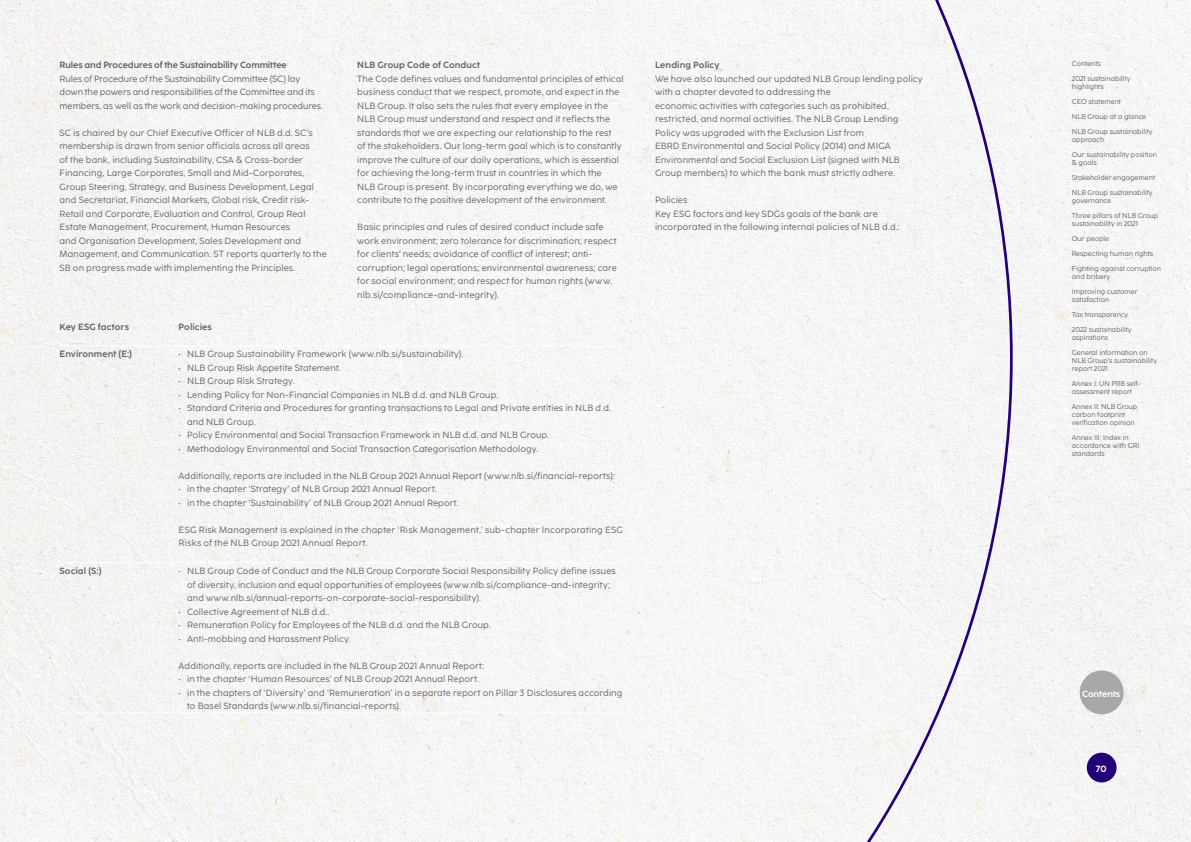
<style>
.page{position:relative;width:1191px;height:842px;background:#fff}
.page>*{position:absolute;margin:0;border:0;box-sizing:border-box;transform-origin:0 0}
.body{font:9px/13.5px "Coco Sharp";letter-spacing:.01em;color:#63666a}
.body-2{font:9px/13.5px "Coco Sharp";letter-spacing:-.01em;color:#63666a}
.body-3{font:700 9px "Coco Sharp";letter-spacing:.01em;color:#63666a}
.body-4{font:700 9px "Coco Sharp";letter-spacing:-.01em;color:#63666a}
.t1{font:700 9px "Coco Sharp";color:#fff}
.t2{font:7px/15px "Coco Sharp";color:#63666a}
</style>
<div class="page">
<div style="left:1012px;top:0;width:179px;height:842px;background:#f5f5f5"></div>
<div style="left:0;top:0;width:1012px;height:842px;background:#f6f5f5"></div>
<div style="left:1086px;top:753px;width:30px;height:29px;background:#230078;border-radius:50%"></div>
<div style="left:1079px;top:670px;width:44px;height:44px;background:#a7a8aa;border-radius:50%"></div>
<hr style="left:60px;top:346px;width:89px;height:1px;background:#fff">
<hr style="left:149px;top:346px;width:30px;height:1px;background:#fff">
<hr style="left:179px;top:346px;width:446px;height:1px;background:#fff">
<hr style="left:60px;top:562px;width:89px;height:1px;background:#fff">
<hr style="left:149px;top:562px;width:30px;height:1px;background:#fff">
<hr style="left:179px;top:562px;width:446px;height:1px;background:#fff">
<hr style="left:60px;top:713px;width:89px;height:1px;background:#fff">
<hr style="left:149px;top:713px;width:30px;height:1px;background:#fff">
<hr style="left:179px;top:713px;width:446px;height:1px;background:#fff">
<p class="body-4" style="left:60px;top:60px;width:229px">Rules and Procedures of the Sustainability Committee</p>
<p class="body-2" style="left:60px;top:72px;width:264px">Rules of Procedure of the Sustainability Committee (SC) lay down the powers and responsibilities of the Committee and its members, as well as the work and decision-making procedures.</p>
<p class="body" style="left:60px;top:126px;width:269px">SC is chaired by our Chief Executive Officer of NLB d.d. SC’s membership is drawn from senior officials across all areas<br>of the bank, including Sustainability, CSA &amp; Cross-border Financing, Large Corporates, Small and Mid-Corporates, Group Steering, Strategy, and Business Development, Legal and Secretariat, Financial Markets, Global risk, Credit risk-Retail and Corporate, Evaluation and Control, Group Real Estate Management, Procurement, Human Resources<br>and Organisation Development, Sales Development and Management, and Communication. ST reports quarterly to the SB on progress made with implementing the Principles.</p>
<p class="body-3" style="left:357px;top:60px;width:124px">NLB Group Code of Conduct</p>
<p class="body" style="left:357px;top:72px;width:268px">The Code defines values and fundamental principles of ethical business conduct that we respect, promote, and expect in the NLB Group. It also sets the rules that every employee in the NLB Group must understand and respect and it reflects the standards that we are expecting our relationship to the rest<br>of the stakeholders. Our long-term goal which is to constantly improve the culture of our daily operations, which is essential for achieving the long-term trust in countries in which the<br>NLB Group is present. By incorporating everything we do, we contribute to the positive development of the environment.</p>
<p class="body" style="left:357px;top:220px;width:261px">Basic principles and rules of desired conduct include safe work environment; zero tolerance for discrimination; respect for clients' needs; avoidance of conflict of interest; anti&shy;corruption; legal operations; environmental awareness; care for social environment; and respect for human rights (www. nlb.si/compliance-and-integrity).</p>
<p class="body-3" style="left:60px;top:321px;width:71px">Key ESG factors</p>
<p class="body-3" style="left:179px;top:321px;width:35px">Policies</p>
<p class="body-3" style="left:60px;top:349px;width:74px">Environment (E:)</p>
<p class="body" style="left:179px;top:347px;width:285px">• NLB Group Sustainability Framework (www.nlb.si/sustainability).</p>
<p class="body" style="left:179px;top:361px;width:163px">• NLB Group Risk Appetite Statement.</p>
<p class="body" style="left:179px;top:374px;width:117px">• NLB Group Risk Strategy.</p>
<p class="body" style="left:179px;top:388px;width:320px">• Lending Policy for Non-Financial Companies in NLB d.d. and NLB Group.</p>
<p class="body" style="left:187px;top:401px;width:424px;text-indent:-9px">• Standard Criteria and Procedures for granting transactions to Legal and Private entities in NLB d.d. and NLB Group.</p>
<p class="body" style="left:179px;top:428px;width:371px">• Policy Environmental and Social Transaction Framework in NLB d.d. and NLB Group.</p>
<p class="body" style="left:179px;top:442px;width:360px">• Methodology Environmental and Social Transaction Categorisation Methodology.</p>
<p class="body" style="left:179px;top:469px;width:438px">Additionally, reports are included in the NLB Group 2021 Annual Report (www.nlb.si/financial-reports):</p>
<p class="body" style="left:179px;top:482px;width:259px">• in the chapter ‘Strategy’ of NLB Group 2021 Annual Report.</p>
<p class="body" style="left:179px;top:496px;width:280px">• in the chapter ‘Sustainability’ of NLB Group 2021 Annual Report.</p>
<p class="body" style="left:179px;top:523px;width:446px">ESG Risk Management is explained in the chapter ‘Risk Management,’ sub-chapter Incorporating ESG<br>Risks of the NLB Group 2021 Annual Report.</p>
<p class="body-3" style="left:60px;top:566px;width:43px">Social (S:)</p>
<p class="body" style="left:187px;top:564px;width:430px;text-indent:-9px">• NLB Group Code of Conduct and the NLB Group Corporate Social Responsibility Policy define issues of diversity, inclusion and equal opportunities of employees (www.nlb.si/compliance-and-integrity; and www.nlb.si/annual-reports-on-corporate-social-responsibility).</p>
<p class="body" style="left:179px;top:605px;width:150px">• Collective Agreement of NLB d.d..</p>
<p class="body" style="left:179px;top:618px;width:313px">• Remuneration Policy for Employees of the NLB d.d. and the NLB Group.</p>
<p class="body" style="left:179px;top:632px;width:172px">• Anti-mobbing and Harassment Policy.</p>
<p class="body" style="left:179px;top:659px;width:307px">Additionally, reports are included in the NLB Group 2021 Annual Report:</p>
<p class="body" style="left:179px;top:672px;width:301px">• in the chapter ‘Human Resources’ of NLB Group 2021 Annual Report.</p>
<p class="body" style="left:187px;top:686px;width:437px;text-indent:-9px">• in the chapters of ‘Diversity’ and ‘Remuneration’ in a separate report on Pillar 3 Disclosures according to Basel Standards (www.nlb.si/financial-reports).</p>
<p class="body-3" style="left:655px;top:60px;width:66px">Lending Policy</p>
<p class="body" style="left:655px;top:72px;width:269px">We have also launched our updated NLB Group lending policy with a chapter devoted to addressing the</p>
<p class="body" style="left:655px;top:99px;width:246px">economic activities with categories such as prohibited, restricted, and normal activities. The NLB Group Lending Policy was upgraded with the Exclusion List from<br>EBRD Environmental and Social Policy (2014) and MIGA Environmental and Social Exclusion List (signed with NLB Group members) to which the bank must strictly adhere.</p>
<p class="body" style="left:655px;top:193px;width:34px">Policies</p>
<p class="body" style="left:655px;top:207px;width:246px">Key ESG factors and key SDGs goals of the bank are incorporated in the following internal policies of NLB d.d.:</p>
<p class="t2" style="left:1071px;top:56px;width:60px">Contents<br>2021 sustainability</p>
<p class="t2" style="left:1071px;top:79px;width:82px">highlights<br>CEO statement<br>NLB Group at a glance<br>NLB Group sustainability</p>
<p class="t2" style="left:1071px;top:132px;width:87px">approach<br>Our sustainability position</p>
<p class="t2" style="left:1071px;top:155px;width:85px">&amp; goals<br>Stakeholder engagement<br>NLB Group sustainability</p>
<p class="t2" style="left:1071px;top:193px;width:88px">governance<br>Three pillars of NLB Group</p>
<p class="t2" style="left:1071px;top:216px;width:91px">sustainability in 2021<br>Our people<br>Respecting human rights<br>Fighting against corruption</p>
<p class="t2" style="left:1071px;top:269px;width:67px">and bribery<br>Improving customer</p>
<p class="t2" style="left:1071px;top:292px;width:61px">satisfaction<br>Tax transparency<br>2022 sustainability</p>
<p class="t2" style="left:1071px;top:330px;width:77px">aspirations<br>General information on</p>
<p class="t2" style="left:1071px;top:357px;width:87px;line-height:8px">NLB Group's sustainability report 2021</p>
<p class="t2" style="left:1071px;top:380px;width:70px;line-height:8px">Annex I: UN PRB self&shy;assessment report</p>
<p class="t2" style="left:1071px;top:403px;width:67px;line-height:8px">Annex II: NLB Group carbon footprint verification opinion</p>
<p class="t2" style="left:1071px;top:434px;width:69px;line-height:8px">Annex III: Index in accordance with GRI standards</p>
<p class="t1" style="left:1082px;top:688px;width:40px">Contents</p>
<p class="t1" style="left:1095px;top:763px;width:12px">70</p>
</div>
